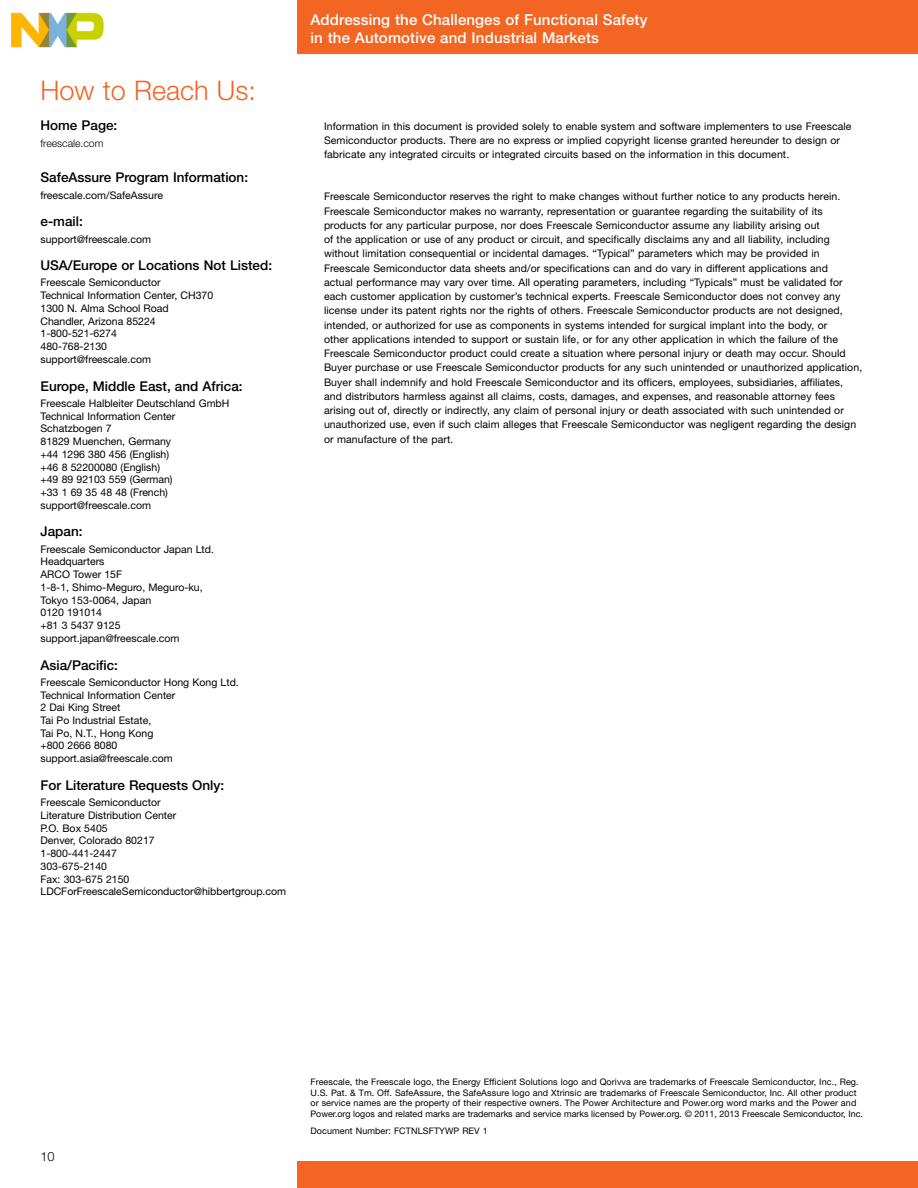
<style>
.page{position:relative;width:918px;height:1188px;background:#fff}
.page>*{position:absolute;margin:0;border:0;box-sizing:border-box;transform-origin:0 0}
.t1{font:300 27px "Helvetica Neue LT Pro";color:#f26522}
.t2{font:500 15px/18px "Helvetica Neue LT Pro";letter-spacing:.01em;color:#fff}
.t3{font:500 13.5px "Helvetica Neue LT Pro";color:#000}
.t4{font:300 12.75px "Helvetica Neue LT Pro";color:#000}
.t5{font:10.5px/12.8px "Helvetica Neue LT Pro";letter-spacing:.01em;color:#000}
.t6{font:300 10.5px "Helvetica Neue LT Pro";color:#000}
.t7{font:9px/10.5px "Helvetica Neue LT Pro";letter-spacing:.01em;color:#000}
</style>
<div class="page">
<div style="left:297px;top:0;width:621px;height:54px;background:#f26522"></div>
<div style="left:297px;top:1161px;width:621px;height:27px;background:#f26522"></div>
<img style="left:11px;top:12px;width:93px;height:36px">
<h1 class="t1" style="left:40px;top:74px;width:217px">How to Reach Us:</h1>
<p class="t3" style="left:40px;top:118px;width:78px">Home Page:</p>
<p class="t6" style="left:40px;top:137px;width:65px">freescale.com</p>
<p class="t3" style="left:40px;top:170px;width:209px">SafeAssure Program Information:</p>
<p class="t5" style="left:40px;top:188px;width:124px">freescale.com/SafeAssure</p>
<p class="t3" style="left:40px;top:213px;width:44px">e-mail:</p>
<p class="t5" style="left:40px;top:232px;width:112px">support@freescale.com</p>
<p class="t3" style="left:40px;top:257px;width:233px">USA/Europe or Locations Not Listed:</p>
<p class="t5" style="left:40px;top:276px;width:174px">Freescale Semiconductor<br>Technical Information Center, CH370<br>1300 N. Alma School Road<br>Chandler, Arizona 85224<br>1-800-521-6274<br>480-768-2130 support@freescale.com</p>
<p class="t3" style="left:40px;top:378px;width:204px">Europe, Middle East, and Africa:</p>
<p class="t5" style="left:40px;top:396px;width:190px">Freescale Halbleiter Deutschland GmbH<br>Technical Information Center<br>Schatzbogen 7<br>81829 Muenchen, Germany<br>+44 1296 380 456 (English)<br>+46 8 52200080 (English)<br>+49 89 92103 559 (German)<br>+33 1 69 35 48 48 (French) support@freescale.com</p>
<p class="t3" style="left:40px;top:523px;width:44px">Japan:</p>
<p class="t5" style="left:40px;top:542px;width:175px">Freescale Semiconductor Japan Ltd.<br>Headquarters<br>ARCO Tower 15F<br>1-8-1, Shimo-Meguro, Meguro-ku,<br>Tokyo 153-0064, Japan<br>0120 191014<br>+81 3 5437 9125 support.japan@freescale.com</p>
<p class="t3" style="left:40px;top:657px;width:79px">Asia/Pacific:</p>
<p class="t5" style="left:40px;top:675px;width:200px">Freescale Semiconductor Hong Kong Ltd.<br>Technical Information Center<br>2 Dai King Street<br>Tai Po Industrial Estate,<br>Tai Po, N.T., Hong Kong<br>+800 2666 8080 support.asia@freescale.com</p>
<p class="t3" style="left:40px;top:777px;width:185px">For Literature Requests Only:</p>
<p class="t5" style="left:40px;top:796px;width:247px">Freescale Semiconductor<br>Literature Distribution Center<br>P.O. Box 5405<br>Denver, Colorado 80217<br>1-800-441-2447<br>303-675-2140<br>Fax: 303-675 2150<br>LDCForFreescaleSemiconductor@hibbertgroup.com</p>
<h2 class="t2" style="left:310px;top:11px;width:339px">Addressing the Challenges of Functional Safety in the Automotive and Industrial Markets</h2>
<p class="t5" style="left:324px;top:119px;width:529px;line-height:14.2px">Information in this document is provided solely to enable system and software implementers to use Freescale<br>Semiconductor products. There are no express or implied copyright license granted hereunder to design or fabricate any integrated circuits or integrated circuits based on the information in this document.</p>
<p class="t5" style="left:324px;top:189px;width:540px;line-height:14.2px">Freescale Semiconductor reserves the right to make changes without further notice to any products herein.<br>Freescale Semiconductor makes no warranty, representation or guarantee regarding the suitability of its products for any particular purpose, nor does Freescale Semiconductor assume any liability arising out<br>of the application or use of any product or circuit, and specifically disclaims any and all liability, including without limitation consequential or incidental damages. “Typical” parameters which may be provided in Freescale Semiconductor data sheets and/or specifications can and do vary in different applications and<br>actual performance may vary over time. All operating parameters, including “Typicals” must be validated for each customer application by customer’s technical experts. Freescale Semiconductor does not convey any license under its patent rights nor the rights of others. Freescale Semiconductor products are not designed, intended, or authorized for use as components in systems intended for surgical implant into the body, or<br>other applications intended to support or sustain life, or for any other application in which the failure of the Freescale Semiconductor product could create a situation where personal injury or death may occur. Should Buyer purchase or use Freescale Semiconductor products for any such unintended or unauthorized application, Buyer shall indemnify and hold Freescale Semiconductor and its officers, employees, subsidiaries, affiliates, and distributors harmless against all claims, costs, damages, and expenses, and reasonable attorney fees arising out of, directly or indirectly, any claim of personal injury or death associated with such unintended or unauthorized use, even if such claim alleges that Freescale Semiconductor was negligent regarding the design or manufacture of the part.</p>
<p class="t4" style="left:40px;top:1149px;width:16px">10</p>
<p class="t7" style="left:310px;top:1077px;width:554px">Freescale, the Freescale logo, the Energy Efficient Solutions logo and Qorivva are trademarks of Freescale Semiconductor, Inc., Reg.<br>U.S. Pat. &amp; Tm. Off. SafeAssure, the SafeAssure logo and Xtrinsic are trademarks of Freescale Semiconductor, Inc. All other product or service names are the property of their respective owners. The Power Architecture and Power.org word marks and the Power and Power.org logos and related marks are trademarks and service marks licensed by Power.org. © 2011, 2013 Freescale Semiconductor, Inc.</p>
<p class="t7" style="left:310px;top:1125px;width:179px">Document Number: FCTNLSFTYWP REV 1</p>
</div>
